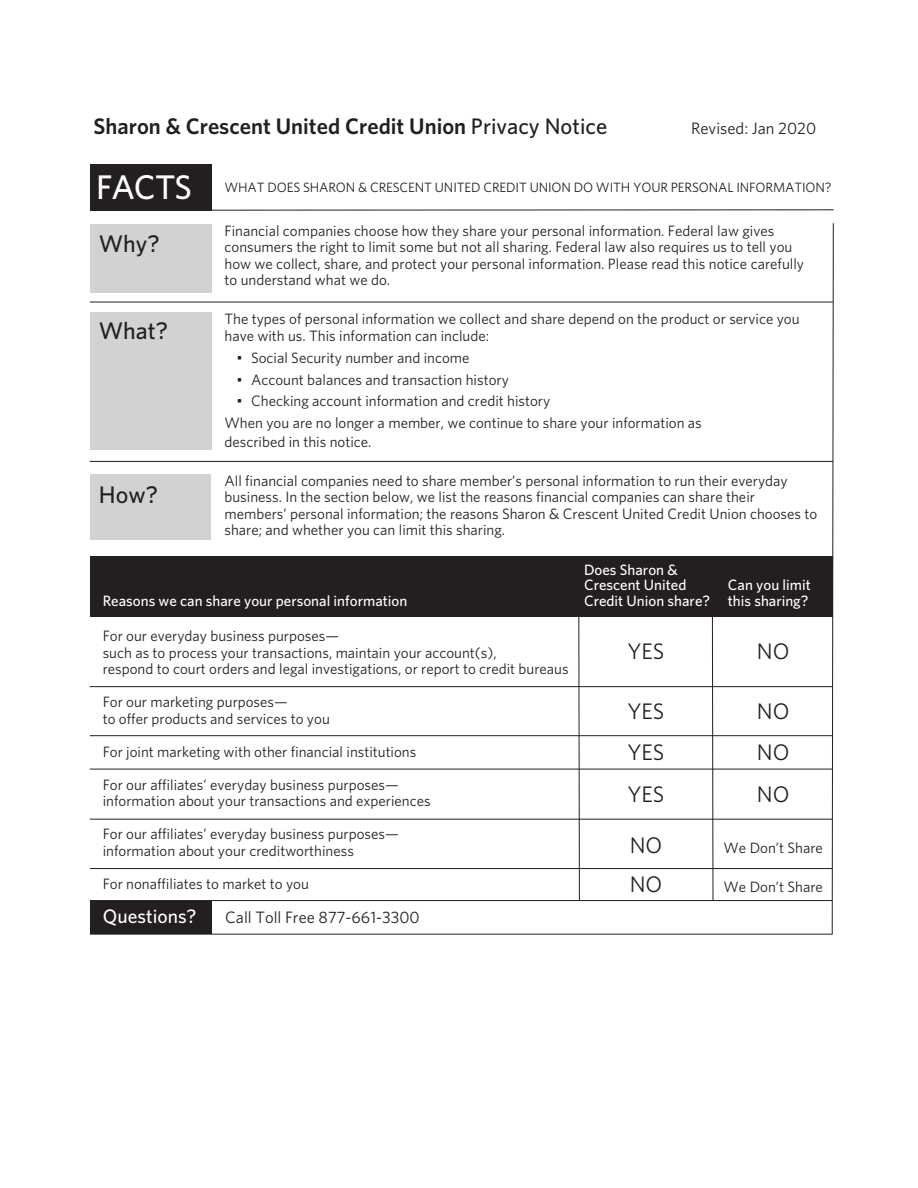
<style>
.page{position:relative;width:918px;height:1188px;background:#fff}
.page>*{position:absolute;margin:0;border:0;box-sizing:border-box;transform-origin:0 0}
.t1{font:500 34.2px "Whitney";letter-spacing:-.03em;color:#fff}
.t2{font:500 24px "Whitney";color:#231f20}
.t3{font:600 22.5px "Whitney";color:#231f20}
.t4{font:22.5px/41.2px "Whitney";color:#231f20;text-align:justify}
.t5{font:500 19.5px "Whitney";color:#fff}
.t6{font:16.5px "Whitney";color:#231f20}
.t7{font:15px/16.5px "Whitney";color:#231f20}
.t8{font:500 15px/15.5px "Whitney";color:#fff}
.t9{font:13.5px "Whitney";letter-spacing:-.01em;color:#231f20}
.s1{font-weight:500}
</style>
<div class="page">
<div style="left:90px;top:557px;width:743px;height:60px;background:#231f20"></div>
<div style="left:90px;top:164px;width:121px;height:47px;background:#231f20"></div>
<hr style="left:90px;top:209px;width:744px;height:2px;background:#231f20">
<div style="left:90px;top:224px;width:121px;height:69px;background:#d1d2d4"></div>
<div style="left:90px;top:312px;width:121px;height:138px;background:#d1d2d4"></div>
<div style="left:90px;top:474px;width:121px;height:66px;background:#d1d2d4"></div>
<svg style="left:578px;top:617px;width:2px;height:283px"></svg>
<svg style="left:712px;top:617px;width:2px;height:283px"></svg>
<hr style="left:90px;top:686px;width:743px;height:1px;background:#231f20">
<hr style="left:90px;top:735px;width:743px;height:1px;background:#231f20">
<hr style="left:90px;top:769px;width:742px;height:1px;background:#231f20">
<hr style="left:90px;top:819px;width:742px;height:1px;background:#231f20">
<hr style="left:90px;top:868px;width:743px;height:1px;background:#231f20">
<hr style="left:90px;top:900px;width:742px;height:1px;background:#231f20">
<svg style="left:831px;top:223px;width:3px;height:711px"></svg>
<div style="left:90px;top:901px;width:121px;height:33px;background:#231f20"></div>
<hr style="left:90px;top:461px;width:743px;height:1px;background:#231f20">
<hr style="left:90px;top:302px;width:743px;height:1px;background:#231f20">
<hr style="left:90px;top:934px;width:743px;height:1px;background:#231f20">
<h3 class="t3" style="left:94px;top:112px;width:515px">Sharon &amp; Crescent United Credit Union <span class="s1">Privacy Notice</span></h3>
<p class="t6" style="left:691px;top:118px;width:127px">Revised: Jan 2020</p>
<h1 class="t1" style="left:96px;top:166px;width:97px">FACTS</h1>
<p class="t9" style="left:225px;top:179px;width:609px">WHAT DOES SHARON &amp; CRESCENT UNITED CREDIT UNION DO WITH YOUR PERSONAL INFORMATION?</p>
<h2 class="t2" style="left:99px;top:229px;width:63px">Why?</h2>
<h2 class="t2" style="left:99px;top:317px;width:71px">What?</h2>
<h2 class="t2" style="left:99px;top:480px;width:61px">How?</h2>
<p class="t7" style="left:225px;top:222px;width:581px">Financial companies choose how they share your personal information. Federal law gives consumers the right to limit some but not all sharing. Federal law also requires us to tell you how we collect, share, and protect your personal information. Please read this notice carefully to understand what we do.</p>
<p class="t7" style="left:225px;top:310px;width:577px">The types of personal information we collect and share depend on the product or service you have with us. This information can include:</p>
<p class="t7" style="left:236px;top:349px;width:235px">• Social Security number and income</p>
<p class="t7" style="left:236px;top:371px;width:274px">• Account balances and transaction history</p>
<p class="t7" style="left:225px;top:390px;width:479px;line-height:21.6px;text-indent:12px">• Checking account information and credit history<br>When you are no longer a member, we continue to share your information as</p>
<p class="t7" style="left:225px;top:433px;width:148px">described in this notice.</p>
<p class="t7" style="left:225px;top:472px;width:594px">All financial companies need to share member’s personal information to run their everyday business. In the section below, we list the reasons financial companies can share their members’ personal information; the reasons Sharon &amp; Crescent United Credit Union chooses to share; and whether you can limit this sharing.</p>
<p class="t8" style="left:103px;top:592px;width:306px">Reasons we can share your personal information</p>
<p class="t7" style="left:103px;top:628px;width:467px">For our everyday business purposes—<br>such as to process your transactions, maintain your account(s),<br>respond to court orders and legal investigations, or report to credit bureaus</p>
<p class="t7" style="left:103px;top:694px;width:229px">For our marketing purposes—<br>to offer products and services to you</p>
<p class="t7" style="left:103px;top:743px;width:315px">For joint marketing with other financial institutions</p>
<p class="t7" style="left:103px;top:776px;width:330px">For our affiliates’ everyday business purposes— information about your transactions and experiences</p>
<p class="t7" style="left:103px;top:826px;width:298px">For our affiliates’ everyday business purposes— information about your creditworthiness</p>
<p class="t7" style="left:103px;top:875px;width:208px">For nonaffiliates to market to you</p>
<h3 class="t5" style="left:103px;top:904px;width:95px">Questions?</h3>
<p class="t6" style="left:225px;top:908px;width:196px">Call Toll Free 877-661-3300</p>
<p class="t8" style="left:584px;top:562px;width:128px">Does Sharon &amp;<br>Crescent United<br>Credit Union share?</p>
<h3 class="t4" style="left:628px;top:630px;width:38px">YES</h3>
<p class="t8" style="left:728px;top:577px;width:84px">Can you limit this sharing?</p>
<h3 class="t4" style="left:757px;top:630px;width:34px">NO</h3>
<h3 class="t4" style="left:628px;top:690px;width:38px">YES YES YES</h3>
<h3 class="t4" style="left:630px;top:825px;width:34px;line-height:39px">NO<br>NO</h3>
<h3 class="t4" style="left:757px;top:690px;width:34px">NO NO NO</h3>
<p class="t7" style="left:724px;top:839px;width:101px">We Don’t Share</p>
<p class="t7" style="left:724px;top:878px;width:101px">We Don’t Share</p>
</div>
